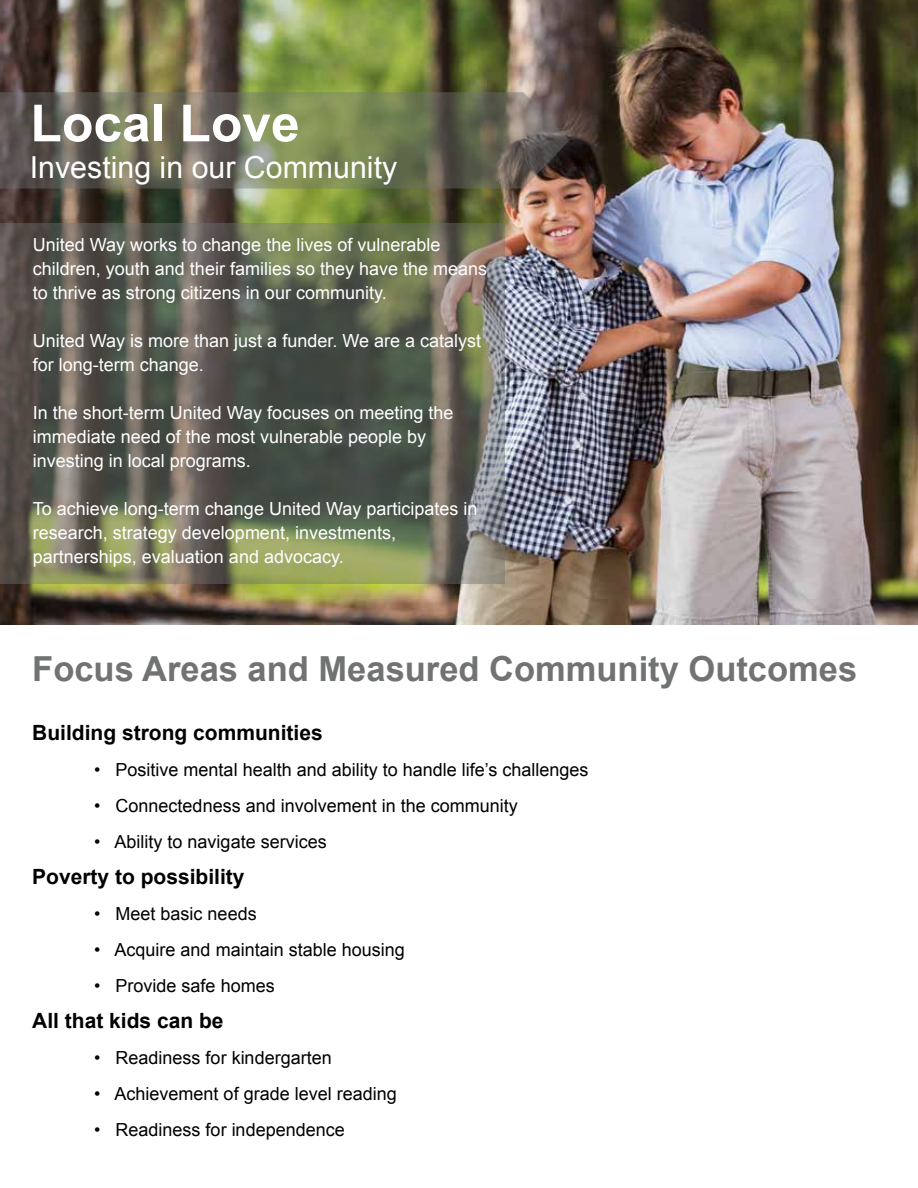
<style>
.page{position:relative;width:918px;height:1188px;background:#fff}
.page>*{position:absolute;margin:0;border:0;box-sizing:border-box;transform-origin:0 0}
.t1{font:700 51.6px "Arial";color:#fff}
.t2{font:700 34.5px "Arial";color:#707372}
.t3{font:30.3px "Arial";color:#fff}
.t4{font:700 21px "Arial";color:#000}
.t5{font:18px/24px "Arial";color:#fff}
.t6{font:18px "Arial";color:#000}
</style>
<div class="page">
<img style="left:0;top:0;width:918px;height:625px">
<svg style="left:0;top:92px;width:570px;height:97px;background:#6d6e56"></svg>
<svg style="left:0;top:224px;width:504px;height:360px;background:#626354"></svg>
<h1 class="t1" style="left:30px;top:89px;width:271px">Local Love</h1>
<h3 class="t3" style="left:30px;top:148px;width:369px">Investing in our Community</h3>
<p class="t5" style="left:33px;top:233px;width:456px">United Way works to change the lives of vulnerable children, youth and their families so they have the means to thrive as strong citizens in our community.</p>
<p class="t5" style="left:33px;top:329px;width:450px">United Way is more than just a funder. We are a catalyst for long-term change.</p>
<p class="t5" style="left:33px;top:401px;width:422px">In the short-term United Way focuses on meeting the immediate need of the most vulnerable people by investing in local programs.</p>
<p class="t5" style="left:33px;top:497px;width:446px">To achieve long-term change United Way participates in research, strategy development, investments, partnerships, evaluation and advocacy.</p>
<h2 class="t2" style="left:32px;top:646px;width:827px">Focus Areas and Measured Community Outcomes</h2>
<p class="t4" style="left:32px;top:719px;width:292px">Building strong communities</p>
<p class="t6" style="left:94px;top:758px;width:496px">• Positive mental health and ability to handle life’s challenges</p>
<p class="t6" style="left:94px;top:794px;width:425px">• Connectedness and involvement in the community</p>
<p class="t6" style="left:94px;top:830px;width:234px">• Ability to navigate services</p>
<p class="t4" style="left:32px;top:863px;width:214px">Poverty to possibility</p>
<p class="t6" style="left:94px;top:902px;width:164px">• Meet basic needs</p>
<p class="t6" style="left:94px;top:938px;width:312px">• Acquire and maintain stable housing</p>
<p class="t6" style="left:94px;top:974px;width:182px">• Provide safe homes</p>
<p class="t4" style="left:32px;top:1007px;width:193px">All that kids can be</p>
<p class="t6" style="left:94px;top:1046px;width:239px">• Readiness for kindergarten</p>
<p class="t6" style="left:94px;top:1082px;width:304px">• Achievement of grade level reading</p>
<p class="t6" style="left:94px;top:1118px;width:252px">• Readiness for independence</p>
</div>
